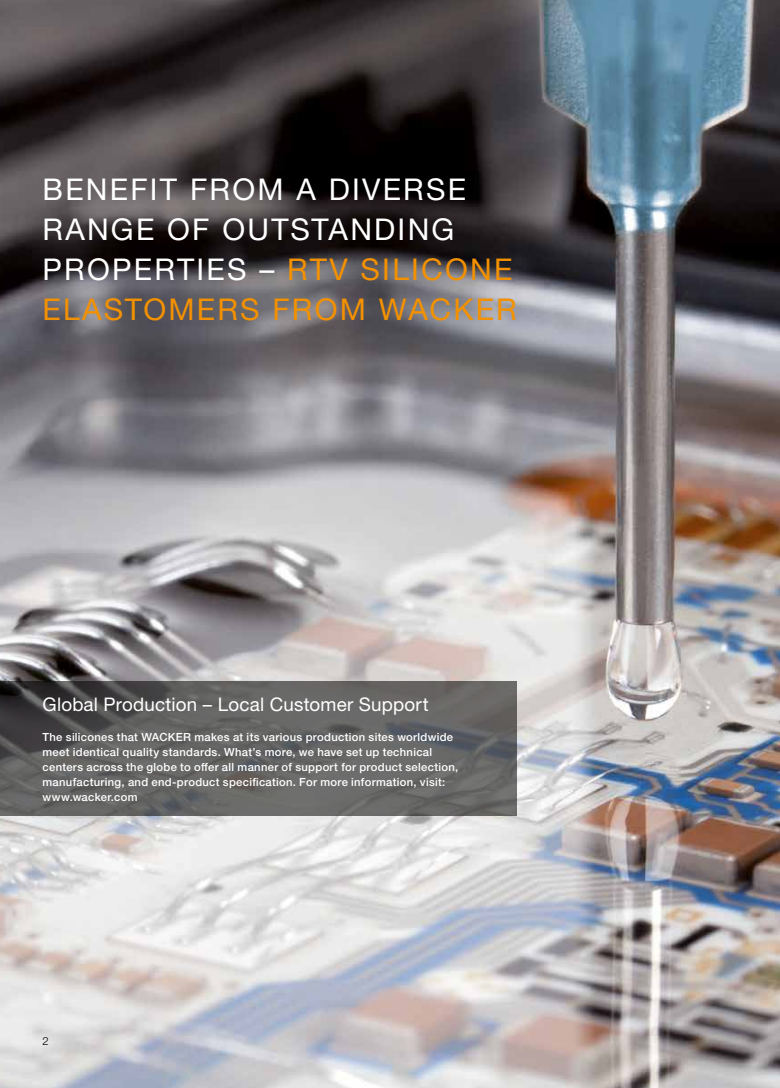
<style>
.page{position:relative;width:780px;height:1088px;background:#fff}
.page>*{position:absolute;margin:0;border:0;box-sizing:border-box;transform-origin:0 0}
.t1{font:30px/40px "Neue Helveticafor WACKER 55";letter-spacing:.075em;color:#fff}
.t2{font:18.75px "Neue Helveticafor WACKER 55";letter-spacing:.01em;color:#fff}
.t3{font:11.25px/15px "Neue Helveticafor WACKER 65";letter-spacing:.025em;color:#fff}
.t4{font:11.25px "Neue Helveticafor WACKER 45";color:#000}
.s1{color:#f39100}
</style>
<div class="page">
<img style="left:0;top:0;width:780px;height:1088px">
<svg style="left:0;top:681px;width:516px;height:135px;background:#606060"></svg>
<h1 class="t1" style="left:43px;top:169px;width:476px">BENEFIT FROM A DIVERSE<br>RANGE OF OUTSTANDING<br>PROPERTIES – <span class="s1">RTV SILICONE<br>ELASTOMERS FROM WACKER</span></h1>
<h2 class="t2" style="left:43px;top:692px;width:387px">Global Production – Local Customer Support</h2>
<p class="t3" style="left:43px;top:729px;width:417px">The silicones that WACKER makes at its various production sites worldwide meet identical quality standards. What’s more, we have set up technical centers across the globe to offer all manner of support for product selection, manufacturing, and end-product specification. For more information, visit: www.wacker.com</p>
<p class="t4" style="left:43px;top:1034px;width:8px">2</p>
</div>
